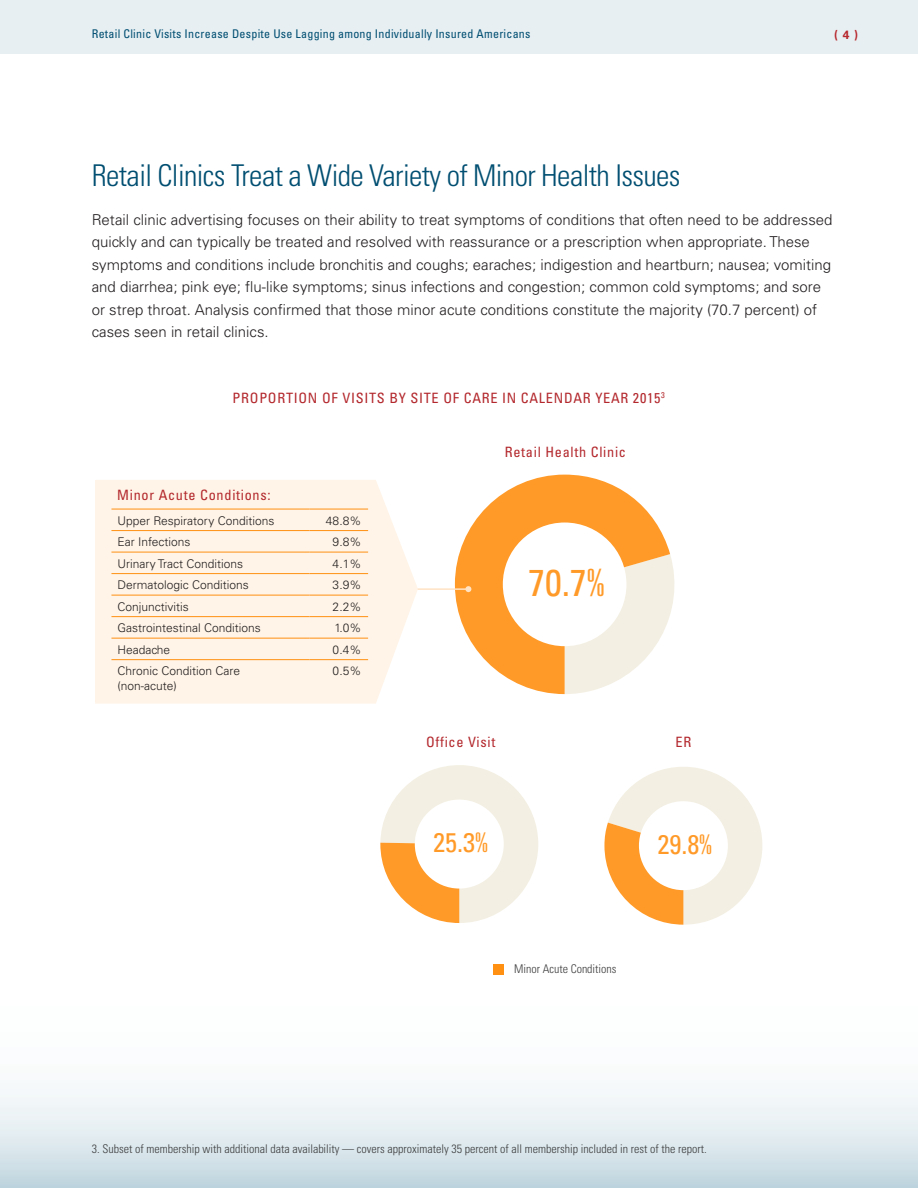
<style>
.page{position:relative;width:918px;height:1188px;background:#fff}
.page>*{position:absolute;margin:0;border:0;box-sizing:border-box;transform-origin:0 0}
.t1{font:condensed 37.5px "Univers";color:#ff9a28}
.t2{font:300 condensed 30px "Univers";letter-spacing:-.02em;color:#004e71}
.t3{font:condensed 27px "Univers";color:#ff9a28}
.t4{font:300 15px/22.5px "Univers";color:#231f20}
.t5{font:condensed 14.25px "Univers";letter-spacing:.05em;color:#b3282d}
.t6{font:300 12px/15px "Univers";color:#231f20}
.t7{font:300 condensed 12px "Univers";color:#3e3e3f}
.t8{font:condensed 12px "Univers";letter-spacing:.02em;color:#004e71}
.t9{font:700 12px "Univers";color:#b6282d}
.s1{font-weight:300;font-stretch:ultra-condensed}
</style>
<div class="page">
<div style="left:0;top:0;width:918px;height:54px;background:#e7eff3"></div>
<svg style="left:0;top:964px;width:918px;height:224px"></svg>
<div style="left:494px;top:964px;width:10px;height:11px;background:#ff9012"></div>
<svg style="left:670px;top:554px;width:5px;height:60px"></svg>
<svg style="left:455px;top:475px;width:215px;height:219px;fill:#ff9a28"></svg>
<div style="left:503px;top:523px;width:123px;height:123px;background:#fff;border-radius:50%"></div>
<hr style="left:416px;top:588px;width:52px;height:2px;background:#ffe3c4">
<svg style="left:465px;top:586px;width:6px;height:6px"></svg>
<svg style="left:95px;top:480px;width:323px;height:224px;background:#fff3e7"></svg>
<hr style="left:111px;top:552px;width:198px;height:1px;background:#ff9012">
<hr style="left:309px;top:552px;width:59px;height:1px;background:#ff9012">
<hr style="left:111px;top:573px;width:198px;height:1px;background:#ff9012">
<hr style="left:309px;top:573px;width:59px;height:1px;background:#ff9012">
<hr style="left:111px;top:595px;width:198px;height:1px;background:#ff9012">
<hr style="left:309px;top:595px;width:59px;height:1px;background:#ff9012">
<hr style="left:111px;top:616px;width:198px;height:1px;background:#ff9012">
<hr style="left:309px;top:616px;width:59px;height:1px;background:#ff9012">
<hr style="left:111px;top:638px;width:198px;height:1px;background:#ff9012">
<hr style="left:309px;top:638px;width:59px;height:1px;background:#ff9012">
<hr style="left:111px;top:659px;width:198px;height:1px;background:#ff9012">
<hr style="left:309px;top:659px;width:59px;height:1px;background:#ff9012">
<hr style="left:111px;top:509px;width:198px;height:1px;background:#ff9012">
<hr style="left:309px;top:509px;width:59px;height:1px;background:#ff9012">
<hr style="left:111px;top:530px;width:198px;height:1px;background:#ff9012">
<hr style="left:309px;top:530px;width:59px;height:1px;background:#ff9012">
<svg style="left:380px;top:765px;width:158px;height:158px"></svg>
<div style="left:415px;top:800px;width:89px;height:89px;background:#fff;border-radius:50%"></div>
<svg style="left:604px;top:767px;width:158px;height:158px"></svg>
<div style="left:639px;top:801px;width:89px;height:89px;background:#fff;border-radius:50%"></div>
<p class="t8" style="left:92px;top:26px;width:440px">Retail Clinic Visits Increase Despite Use Lagging among Individually Insured Americans</p>
<p class="t9" style="left:834px;top:27px;width:25px">( 4 )</p>
<h2 class="t2" style="left:92px;top:157px;width:590px">Retail Clinics Treat a Wide Variety of Minor Health Issues</h2>
<p class="t4" style="left:92px;top:208px;width:742px">Retail clinic advertising focuses on their ability to treat symptoms of conditions that often need to be addressed quickly and can typically be treated and resolved with reassurance or a prescription when appropriate. These symptoms and conditions include bronchitis and coughs; earaches; indigestion and heartburn; nausea; vomiting and diarrhea; pink eye; fu-like symptoms; sinus infections and congestion; common cold symptoms; and sore or strep throat. Analysis confrmed that those minor acute conditions constitute the majority (70.7 percent) of cases seen in retail clinics.</p>
<p class="t5" style="left:233px;top:389px;width:434px">PROPORTION OF VISITS BY SITE OF CARE IN CALENDAR YEAR 2015<sup>3</sup></p>
<p class="t5" style="left:117px;top:486px;width:155px">Minor Acute Conditions:</p>
<p class="t6" style="left:117px;top:513px;width:158px">Upper Respiratory Conditions</p>
<p class="t6" style="left:326px;top:513px;width:37px">48.8%</p>
<p class="t6" style="left:117px;top:534px;width:74px">Ear Infections</p>
<p class="t6" style="left:333px;top:534px;width:30px">9.8%</p>
<p class="t6" style="left:117px;top:556px;width:127px">Urinary Tract Conditions</p>
<p class="t6" style="left:333px;top:556px;width:30px">4.1%</p>
<p class="t6" style="left:117px;top:577px;width:133px">Dermatologic Conditions</p>
<p class="t6" style="left:333px;top:577px;width:30px">3.9%</p>
<p class="t6" style="left:117px;top:599px;width:73px">Conjunctivitis</p>
<p class="t6" style="left:333px;top:599px;width:30px">2.2%</p>
<p class="t6" style="left:117px;top:620px;width:145px">Gastrointestinal Conditions</p>
<p class="t6" style="left:334px;top:620px;width:29px">1.0%</p>
<p class="t6" style="left:117px;top:642px;width:54px">Headache</p>
<p class="t6" style="left:333px;top:642px;width:30px">0.4%</p>
<p class="t6" style="left:117px;top:663px;width:124px">Chronic Condition Care (non-acute)</p>
<p class="t6" style="left:333px;top:663px;width:30px">0.5%</p>
<p class="t5" style="left:505px;top:443px;width:123px">Retail Health Clinic</p>
<p class="t1" style="left:528px;top:558px;width:78px">70.7<span class="s1">%</span></p>
<p class="t5" style="left:426px;top:733px;width:71px">Office Visit</p>
<p class="t5" style="left:676px;top:733px;width:17px">ER</p>
<p class="t3" style="left:433px;top:825px;width:56px">25.3<span class="s1">%</span></p>
<p class="t3" style="left:657px;top:827px;width:56px">29.8<span class="s1">%</span></p>
<p class="t7" style="left:514px;top:961px;width:104px">Minor Acute Conditions</p>
<p class="t7" style="left:92px;top:1142px;width:617px">3. Subset of membership with additional data availability — covers approximately 35 percent of all membership included in rest of the report.</p>
</div>
